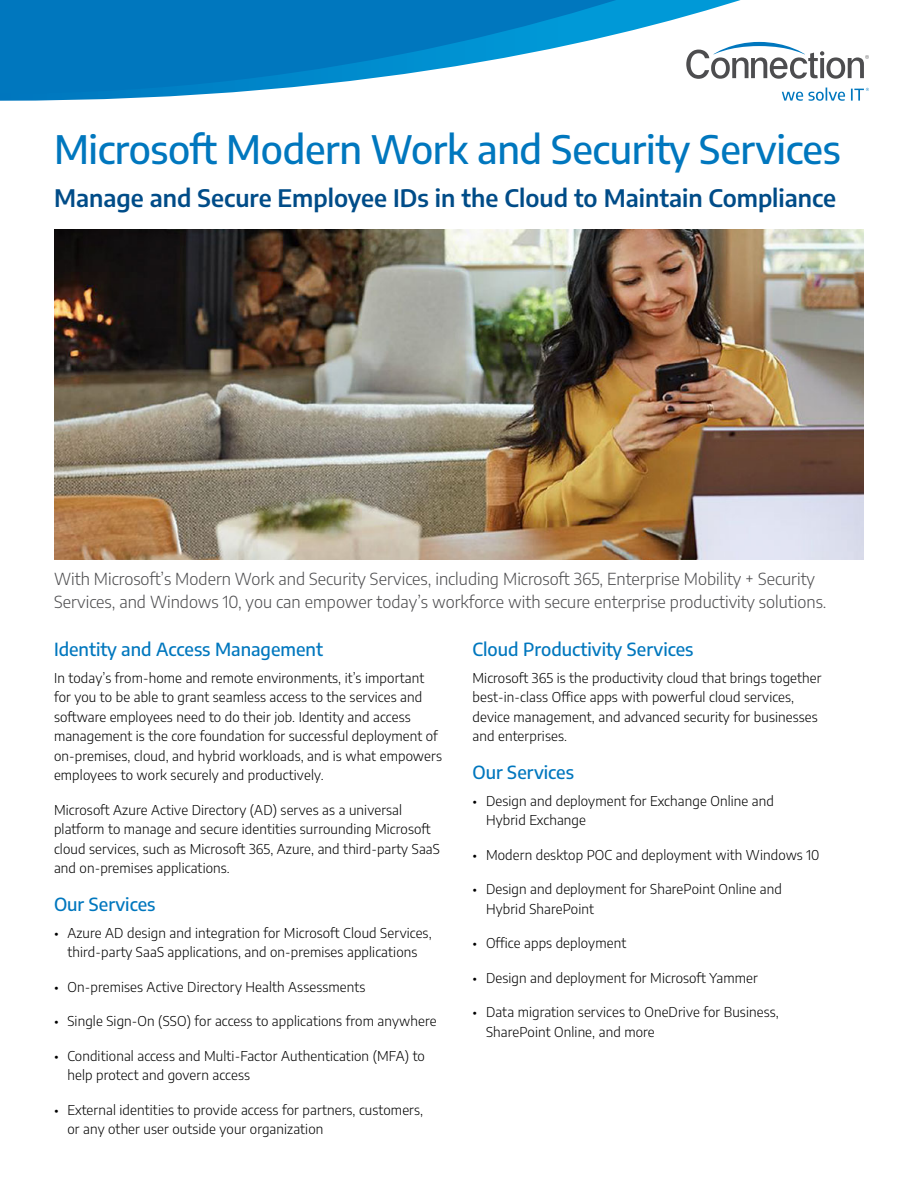
<style>
.page{position:relative;width:918px;height:1188px;background:#fff}
.page>*{position:absolute;margin:0;border:0;box-sizing:border-box;transform-origin:0 0}
.t1{font:500 39px "Encode Sans";letter-spacing:-.01em;color:#0077be}
.t2{font:600 24px "Encode Sans";color:#004c88}
.t3{font:500 18px "Encode Sans";color:#0077be}
.t4{font:300 16.5px/22.5px "Encode Sans";color:#4d4d4f}
.t5{font:300 13.5px/19.5px "Encode Sans";letter-spacing:.01em;color:#000}
</style>
<div class="page">
<svg style="left:0;top:94px;width:205px;height:7px"></svg>
<svg style="left:0;top:0;width:782px;height:94px;fill:#0077be"></svg>
<img style="left:54px;top:230px;width:810px;height:329px">
<svg style="left:686px;top:42px;width:183px;height:37px"></svg>
<svg style="left:782px;top:88px;width:87px;height:13px"></svg>
<h1 class="t1" style="left:54px;top:122px;width:788px">Microsoft Modern Work and Security Services</h1>
<h2 class="t2" style="left:54px;top:181px;width:784px">Manage and Secure Employee IDs in the Cloud to Maintain Compliance</h2>
<p class="t4" style="left:54px;top:567px;width:774px">With Microsoft’s Modern Work and Security Services, including Microsoft 365, Enterprise Mobility + Security<br>Services, and Windows 10, you can empower today’s workforce with secure enterprise productivity solutions.</p>
<h3 class="t3" style="left:54px;top:636px;width:271px">Identity and Access Management</h3>
<p class="t5" style="left:54px;top:667px;width:390px">In today’s from-home and remote environments, it’s important for you to be able to grant seamless access to the services and software employees need to do their job. Identity and access management is the core foundation for successful deployment of on-premises, cloud, and hybrid workloads, and is what empowers employees to work securely and productively.</p>
<p class="t5" style="left:54px;top:799px;width:387px">Microsoft Azure Active Directory (AD) serves as a universal platform to manage and secure identities surrounding Microsoft cloud services, such as Microsoft 365, Azure, and third-party SaaS and on-premises applications.</p>
<h3 class="t3" style="left:54px;top:891px;width:103px">Our Services</h3>
<p class="t5" style="left:54px;top:922px;width:379px;text-align:center">• Azure AD design and integration for Microsoft Cloud Services, third-party SaaS applications, and on-premises applications</p>
<p class="t5" style="left:54px;top:976px;width:313px">• On-premises Active Directory Health Assessments</p>
<p class="t5" style="left:54px;top:1011px;width:384px">• Single Sign-On (SSO) for access to applications from anywhere</p>
<p class="t5" style="left:68px;top:1045px;width:359px;text-indent:-14px">• Conditional access and Multi-Factor Authentication (MFA) to help protect and govern access</p>
<p class="t5" style="left:68px;top:1099px;width:357px;text-indent:-14px">• External identities to provide access for partners, customers, or any other user outside your organization</p>
<h3 class="t3" style="left:472px;top:636px;width:223px">Cloud Productivity Services</h3>
<p class="t5" style="left:472px;top:667px;width:351px">Microsoft 365 is the productivity cloud that brings together best-in-class Office apps with powerful cloud services, device management, and advanced security for businesses and enterprises.</p>
<h3 class="t3" style="left:472px;top:759px;width:103px">Our Services</h3>
<p class="t5" style="left:486px;top:790px;width:289px;text-indent:-14px">• Design and deployment for Exchange Online and<br>Hybrid Exchange</p>
<p class="t5" style="left:472px;top:844px;width:349px">• Modern desktop POC and deployment with Windows 10</p>
<p class="t5" style="left:486px;top:879px;width:297px;text-indent:-14px">• Design and deployment for SharePoint Online and<br>Hybrid SharePoint</p>
<p class="t5" style="left:472px;top:933px;width:155px">• Office apps deployment</p>
<p class="t5" style="left:472px;top:967px;width:287px">• Design and deployment for Microsoft Yammer</p>
<p class="t5" style="left:486px;top:1002px;width:294px;text-indent:-14px">• Data migration services to OneDrive for Business,<br>SharePoint Online, and more</p>
</div>
